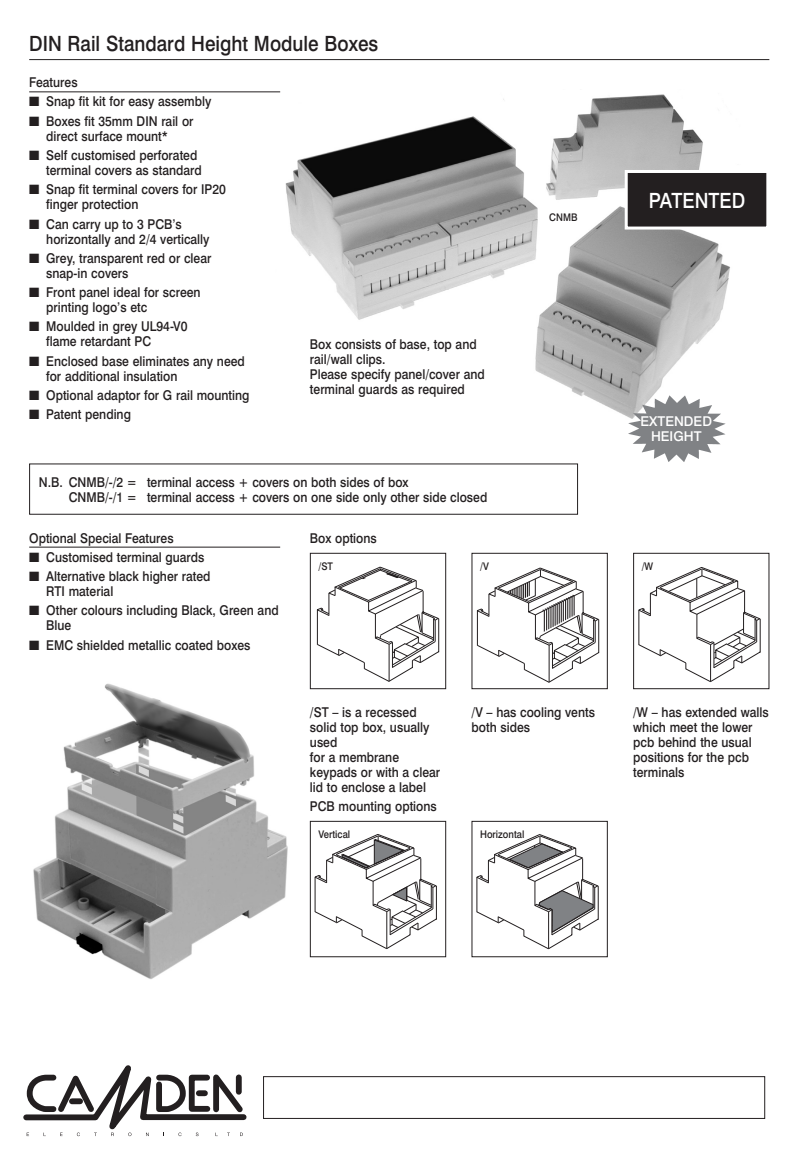
<style>
.page{position:relative;width:785px;height:1168px;background:#fff}
.page>*{position:absolute;margin:0;border:0;box-sizing:border-box;transform-origin:0 0}
.t1{font:500 21px "Swiss 721 BT";color:#231f20;scale:.9 1}
.t2{font:500 21px "Swiss 721 BT";color:#fff;scale:.9 1}
.t3{font:500 13.5px/15px "Swiss 721 BT";color:#231f20;scale:.9 1}
.t4{font:500 13.5px/15px "Swiss 721 BT";color:#fff;text-align:center}
.t5{font:500 10.5px "Swiss 721 BT";color:#231f20;scale:.9 1}
</style>
<div class="page">
<svg style="left:23px;top:1065px;width:224px;height:72px"></svg>
<div style="left:263px;top:1076px;width:502px;height:42px;border:1px solid #231f20"></div>
<img style="left:276px;top:91px;width:454px;height:324px">
<hr style="left:29px;top:59px;width:740px;height:1px;background:#231f20">
<hr style="left:29px;top:91px;width:251px;height:1px;background:#231f20">
<hr style="left:29px;top:546px;width:251px;height:1px;background:#231f20">
<div style="left:626px;top:171px;width:142px;height:57px;background:#231f20"></div>
<div style="left:624px;top:170px;width:145px;height:59px;border:3px solid #fff"></div>
<svg style="left:316px;top:566px;width:123px;height:116px"></svg>
<div style="left:310px;top:553px;width:136px;height:136px;border:1px solid #231f20"></div>
<svg style="left:476px;top:567px;width:123px;height:116px"></svg>
<div style="left:471px;top:553px;width:136px;height:136px;border:1px solid #231f20"></div>
<svg style="left:638px;top:567px;width:123px;height:115px"></svg>
<div style="left:633px;top:553px;width:136px;height:136px;border:1px solid #231f20"></div>
<svg style="left:476px;top:834px;width:123px;height:115px"></svg>
<svg style="left:314px;top:834px;width:123px;height:115px"></svg>
<div style="left:310px;top:820px;width:136px;height:136px;border:1px solid #231f20"></div>
<img style="left:33px;top:683px;width:255px;height:296px">
<img style="left:621px;top:391px;width:109px;height:76px;border-radius:50%">
<h1 class="t1" style="left:29px;top:30px;width:389px">DIN Rail Standard Height Module Boxes</h1>
<p class="t3" style="left:29px;top:75px;width:55px">Features</p>
<p class="t3" style="left:29px;top:94px;width:204px">■ Snap fit kit for easy assembly</p>
<p class="t3" style="left:46px;top:113px;width:165px;text-indent:-17px">■ Boxes fit 35mm DIN rail or direct surface mount*</p>
<p class="t3" style="left:46px;top:148px;width:174px;text-indent:-17px">■ Self customised perforated terminal covers as standard</p>
<p class="t3" style="left:46px;top:182px;width:201px;text-indent:-17px">■ Snap fit terminal covers for IP20 finger protection</p>
<p class="t3" style="left:46px;top:216px;width:183px;text-indent:-17px">■ Can carry up to 3 PCB’s horizontally and 2/4 vertically</p>
<p class="t3" style="left:46px;top:250px;width:185px;text-indent:-17px">■ Grey, transparent red or clear snap-in covers</p>
<p class="t3" style="left:46px;top:285px;width:173px;text-indent:-17px">■ Front panel ideal for screen printing logo’s etc</p>
<p class="t3" style="left:46px;top:319px;width:158px;text-indent:-17px">■ Moulded in grey UL94-V0 flame retardant PC</p>
<p class="t3" style="left:46px;top:353px;width:222px;text-indent:-17px">■ Enclosed base eliminates any need for additional insulation</p>
<p class="t3" style="left:29px;top:387px;width:246px">■ Optional adaptor for G rail mounting</p>
<p class="t3" style="left:29px;top:407px;width:115px">■ Patent pending</p>
<p class="t3" style="left:310px;top:336px;width:196px">Box consists of base, top and rail/wall clips.<br>Please specify panel/cover and terminal guards as required</p>
<p class="t3" style="left:69px;top:474px;width:466px;text-indent:-30px">N.B. CNMB/-/2 = terminal access + covers on both sides of box<br>CNMB/-/1 = terminal access + covers on one side only other side closed</p>
<p class="t5" style="left:549px;top:211px;width:33px">CNMB</p>
<h1 class="t2" style="left:649px;top:188px;width:109px">PATENTED</h1>
<p class="t4" style="left:640px;top:413px;width:73px">EXTENDED<br>HEIGHT</p>
<p class="t3" style="left:29px;top:530px;width:162px">Optional Special Features</p>
<p class="t3" style="left:29px;top:549px;width:196px">■ Customised terminal guards</p>
<p class="t3" style="left:46px;top:568px;width:184px;text-indent:-17px">■ Alternative black higher rated<br>RTI material</p>
<p class="t3" style="left:46px;top:602px;width:260px;text-indent:-17px">■ Other colours including Black, Green and<br>Blue</p>
<p class="t3" style="left:29px;top:637px;width:247px">■ EMC shielded metallic coated boxes</p>
<p class="t3" style="left:310px;top:530px;width:76px">Box options</p>
<p class="t5" style="left:318px;top:559px;width:18px">/ST</p>
<p class="t5" style="left:480px;top:559px;width:11px">/V</p>
<p class="t5" style="left:642px;top:559px;width:14px">/W</p>
<p class="t3" style="left:310px;top:704px;width:146px">/ST – is a recessed solid top box, usually used<br>for a membrane keypads or with a clear lid to enclose a label</p>
<p class="t3" style="left:471px;top:704px;width:139px">/V – has cooling vents both sides</p>
<p class="t3" style="left:633px;top:704px;width:152px">/W – has extended walls which meet the lower pcb behind the usual positions for the pcb terminals</p>
<p class="t3" style="left:310px;top:798px;width:142px">PCB mounting options</p>
<p class="t5" style="left:318px;top:827px;width:37px">Vertical</p>
<p class="t5" style="left:480px;top:827px;width:51px">Horizontal</p>
</div>
